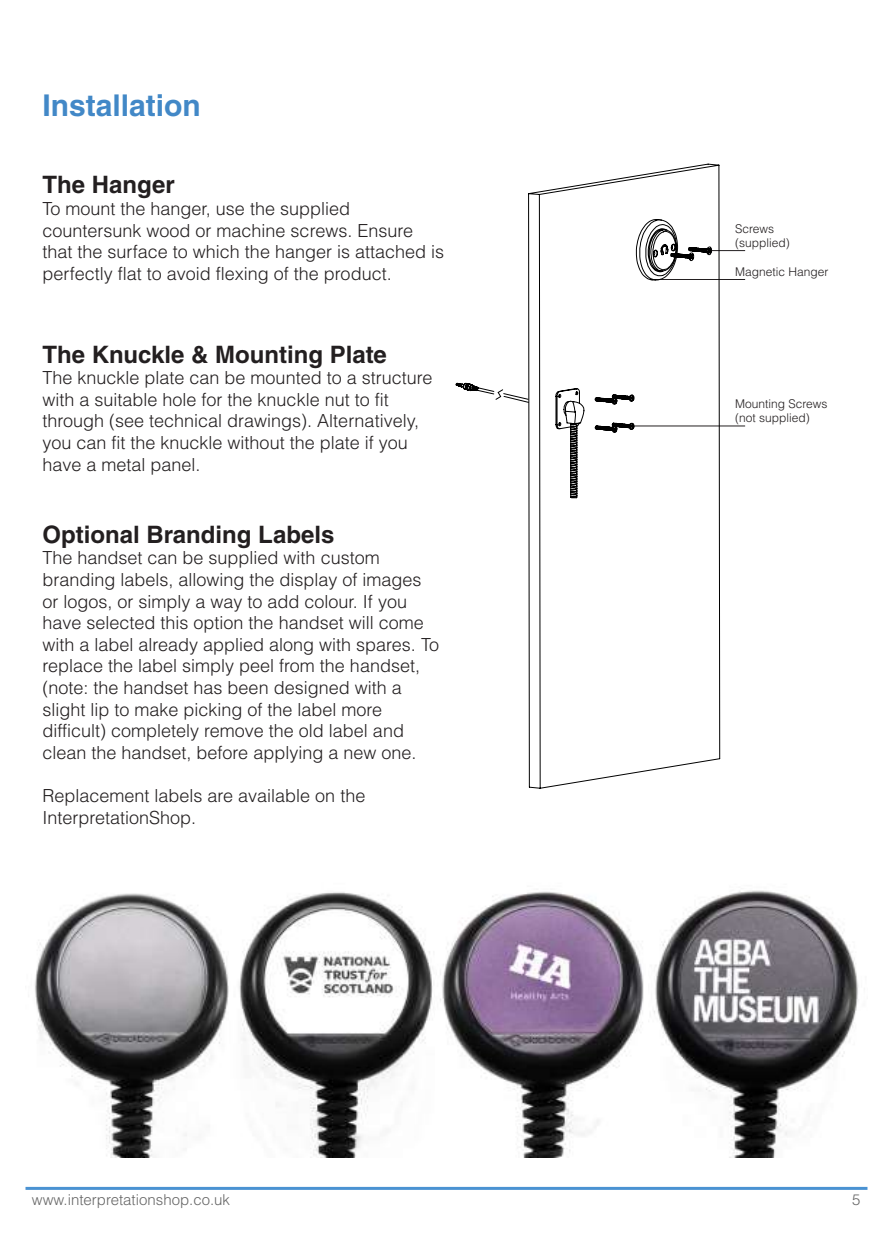
<style>
.page{position:relative;width:893px;height:1259px;background:#fff}
.page>*{position:absolute;margin:0;border:0;box-sizing:border-box;transform-origin:0 0}
.t1{font:700 30px "Helvetica LT Std";color:#4288c7}
.t2{font:700 24px "Helvetica LT Std";color:#231f20}
.t3{font:300 18px/21.6px "Helvetica";color:#231f20}
.t4{font:300 15px "Helvetica";color:#666}
.t5{font:300 12px/14.4px "Helvetica";color:#231f20}
</style>
<div class="page">
<img style="left:34px;top:893px;width:195px;height:264px">
<img style="left:239px;top:891px;width:405px;height:266px">
<img style="left:654px;top:890px;width:205px;height:267px">
<hr style="left:26px;top:1187px;width:841px;height:3px;background:#4a92d2">
<hr style="left:628px;top:425px;width:117px;height:1px;background:#231f20">
<hr style="left:653px;top:279px;width:92px;height:1px;background:#231f20">
<hr style="left:711px;top:250px;width:34px;height:1px;background:#231f20">
<svg style="left:528px;top:163px;width:193px;height:626px"></svg>
<svg style="left:455px;top:219px;width:257px;height:280px"></svg>
<h1 class="t1" style="left:43px;top:88px;width:160px">Installation</h1>
<h2 class="t2" style="left:43px;top:170px;width:134px">The Hanger</h2>
<p class="t3" style="left:43px;top:197px;width:403px">To mount the hanger, use the supplied countersunk wood or machine screws. Ensure that the surface to which the hanger is attached is perfectly flat to avoid flexing of the product.</p>
<h2 class="t2" style="left:43px;top:339px;width:346px">The Knuckle &amp; Mounting Plate</h2>
<p class="t3" style="left:43px;top:366px;width:391px">The knuckle plate can be mounted to a structure with a suitable hole for the knuckle nut to fit through (see technical drawings). Alternatively, you can fit the knuckle without the plate if you have a metal panel.</p>
<h2 class="t2" style="left:43px;top:519px;width:294px">Optional Branding Labels</h2>
<p class="t3" style="left:43px;top:546px;width:398px">The handset can be supplied with custom branding labels, allowing the display of images or logos, or simply a way to add colour. If you have selected this option the handset will come with a label already applied along with spares. To replace the label simply peel from the handset, (note: the handset has been designed with a slight lip to make picking of the label more difficult) completely remove the old label and clean the handset, before applying a new one.</p>
<p class="t3" style="left:43px;top:784px;width:324px">Replacement labels are available on the<br>InterpretationShop.</p>
<p class="t5" style="left:735px;top:221px;width:56px">Screws (supplied)</p>
<p class="t5" style="left:735px;top:264px;width:95px">Magnetic Hanger</p>
<p class="t5" style="left:735px;top:396px;width:94px">Mounting Screws (not supplied)</p>
<p class="t4" style="left:32px;top:1190px;width:200px">www.interpretationshop.co.uk</p>
<p class="t4" style="left:852px;top:1190px;width:10px">5</p>
</div>
